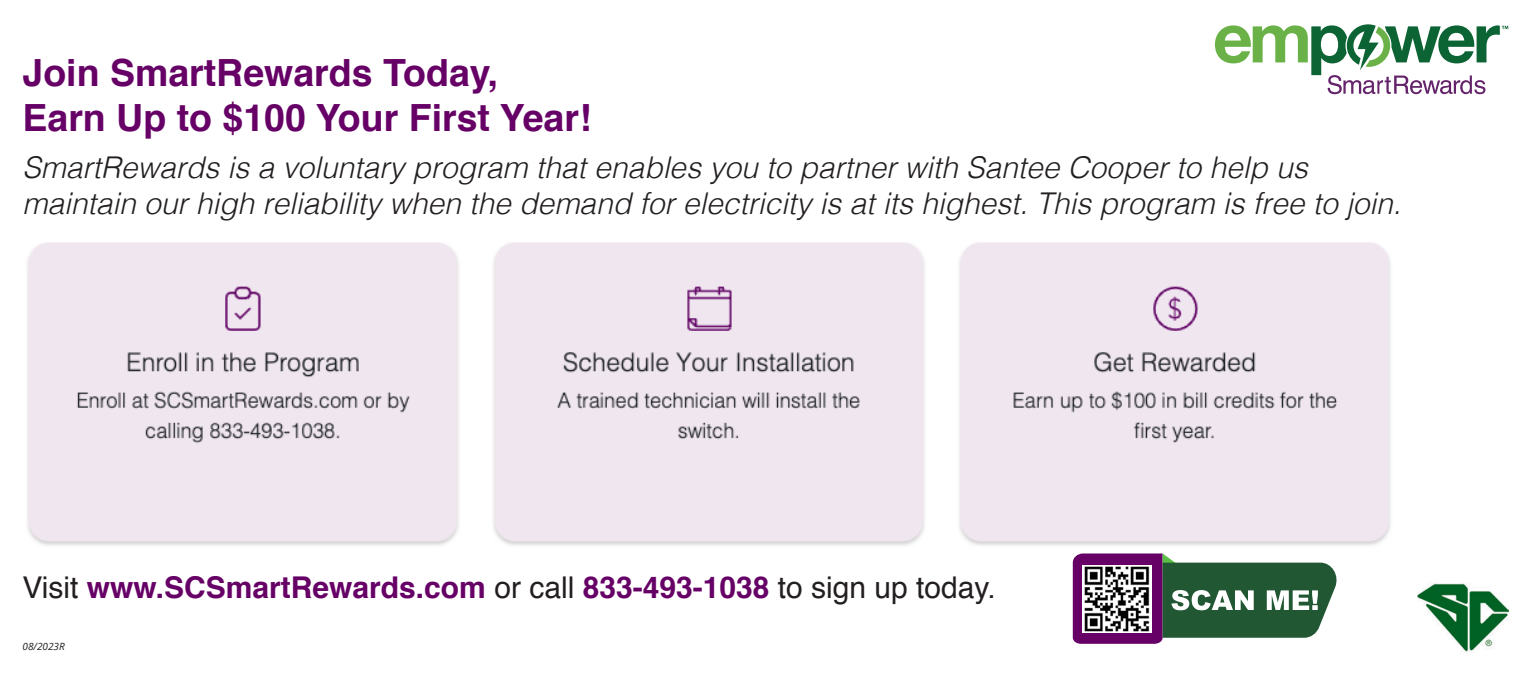
<style>
.page{position:relative;width:1530px;height:675px;background:#fff}
.page>*{position:absolute;margin:0;border:0;box-sizing:border-box;transform-origin:0 0}
.t1{font:700 37.5px "Helvetica";color:#606}
.t2{font:italic 300 30px/36px "Helvetica";color:#231f20}
.t3{font:700 30px "Helvetica";color:#606}
.t4{font:italic 10px "Open Sans";color:#231f20}
.s1{font-weight:400;color:#231f20}
</style>
<div class="page">
<img style="left:27px;top:242px;width:1364px;height:312px">
<svg style="left:1073px;top:554px;width:264px;height:90px"></svg>
<img style="left:1082px;top:565px;width:69px;height:67px">
<svg style="left:1215px;top:24px;width:293px;height:70px"></svg>
<img style="left:1418px;top:583px;width:90px;height:69px">
<p class="t1" style="left:22px;top:43px;width:477px">Join SmartRewards Today,</p>
<p class="t1" style="left:22px;top:88px;width:571px">Earn Up to $100 Your First Year!</p>
<p class="t2" style="left:22px;top:147px;width:1380px">SmartRewards is a voluntary program that enables you to partner with Santee Cooper to help us maintain our high reliability when the demand for electricity is at its highest. This program is free to join.</p>
<p class="t3" style="left:22px;top:564px;width:975px"><span class="s1">Visit</span> www.SCSmartRewards.com <span class="s1">or call</span> 833-493-1038 <span class="s1">to sign up today.</span></p>
<p class="t4" style="left:22px;top:640px;width:44px">08/2023R</p>
</div>
